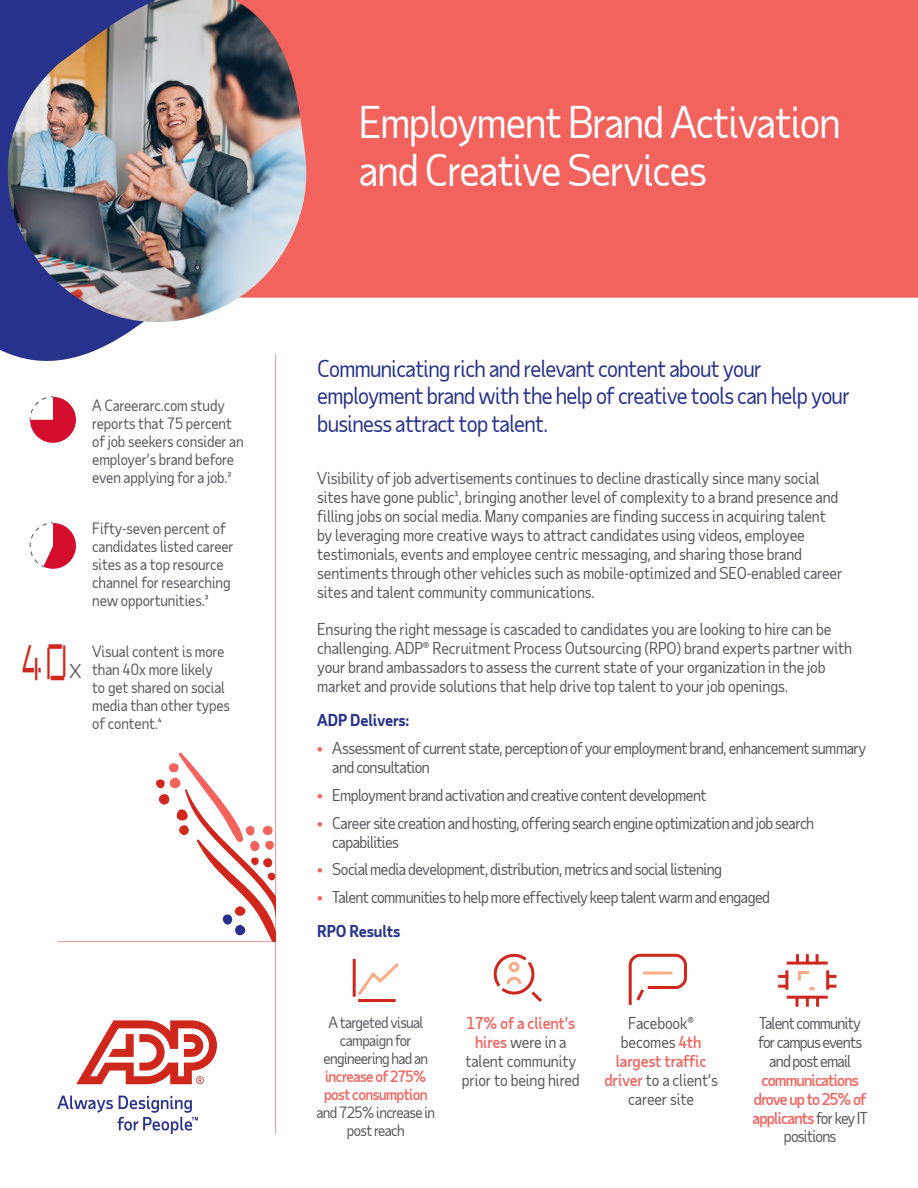
<style>
.page{position:relative;width:918px;height:1188px;background:#fff}
.page>*{position:absolute;margin:0;border:0;box-sizing:border-box;transform-origin:0 0}
.Accent_-_quote{font:44.85px "Taub Display 100";color:#d0271d}
.Fact_sheet_title{font:42px/48px "Taub Sans";letter-spacing:-.025em;color:#fff}
.First-level_headline{font:22.5px/27.9px "Taub Sans";letter-spacing:-.03em;color:#26328c}
.First-level_headline-2{font:15.75px/18.9px "Taub Sans";letter-spacing:-.01em;color:#54565a}
.First-level_headline-3{font:15.75px/18.9px "Taub Sans";letter-spacing:-.035em;color:#54565a}
.First-level_headline-4{font:15.75px/18.9px "Taub Sans";letter-spacing:-.05em;color:#54565a;text-align:center}
.Second-level_heading{font:700 15.75px "Taub Sans";letter-spacing:-.01em;color:#26328c}
.First-level_headline-5{font:15px/18px "Taub Sans";letter-spacing:-.01em;color:#54565a}
.First-level_headline-6{font:15px/18px "Taub Sans";letter-spacing:-.04em;color:#54565a;text-align:center}
.s1{font-family:"Taub Sans";font-weight:300;font-size:28.05px;color:#54565a}
.s2{color:#f2635d}
.s3{font-weight:500;color:#f2635d}
</style>
<div class="page">
<hr style="left:57px;top:941px;width:218px;height:1px;background:#d0271d">
<div style="left:0;top:0;width:918px;height:297px;background:#f2635d"></div>
<hr style="left:0;top:297px;width:918px;height:1px;background:#d0271d">
<svg style="left:76px;top:1020px;width:141px;height:64px"></svg>
<svg style="left:57px;top:1096px;width:141px;height:38px"></svg>
<svg style="left:0;top:0;width:277px;height:399px"></svg>
<img style="left:8px;top:0;width:299px;height:324px">
<hr style="left:275px;top:354px;width:1px;height:780px;background:#d0271d">
<svg style="left:29px;top:396px;width:47px;height:47px"></svg>
<svg style="left:29px;top:522px;width:47px;height:47px"></svg>
<svg style="left:155px;top:753px;width:120px;height:189px"></svg>
<hr style="left:358px;top:999px;width:38px;height:3px;background:#d1261c">
<hr style="left:353px;top:959px;width:3px;height:38px;background:#d1261c">
<svg style="left:355px;top:960px;width:44px;height:37px"></svg>
<svg style="left:493px;top:954px;width:49px;height:48px"></svg>
<svg style="left:628px;top:953px;width:59px;height:52px"></svg>
<hr style="left:643px;top:972px;width:29px;height:3px;background:#f9ac84">
<svg style="left:778px;top:975px;width:7px;height:3px"></svg>
<svg style="left:778px;top:985px;width:7px;height:3px"></svg>
<svg style="left:829px;top:975px;width:7px;height:3px"></svg>
<svg style="left:829px;top:985px;width:7px;height:3px"></svg>
<hr style="left:785px;top:970px;width:3px;height:20px;background:#d1261c">
<hr style="left:826px;top:970px;width:3px;height:20px;background:#d1261c">
<hr style="left:787px;top:962px;width:41px;height:3px;background:#d1261c">
<svg style="left:796px;top:954px;width:23px;height:53px"></svg>
<hr style="left:787px;top:996px;width:41px;height:3px;background:#d1261c">
<p class="Accent_-_quote" style="left:20px;top:633px;width:64px">40<span class="s1">x</span></p>
<p class="First-level_headline-5" style="left:92px;top:397px;width:153px">A Careerarc.com study reports that 75 percent of job seekers consider an employer’s brand before even applying for a job.²</p>
<p class="First-level_headline-5" style="left:92px;top:520px;width:143px">Fifty-seven percent of candidates listed career sites as a top resource channel for researching new opportunities.³</p>
<p class="First-level_headline-5" style="left:92px;top:643px;width:139px">Visual content is more than 40x more likely<br>to get shared on social media than other types of content.⁴</p>
<p class="Fact_sheet_title" style="left:359px;top:98px;width:483px">Employment Brand Activation and Creative Services</p>
<p class="First-level_headline" style="left:317px;top:354px;width:534px">Communicating rich and relevant content about your employment brand with the help of creative tools can help your business attract top talent.</p>
<p class="First-level_headline-2" style="left:317px;top:469px;width:527px">Visibility of job advertisements continues to decline drastically since many social sites have gone public¹, bringing another level of complexity to a brand presence and filling jobs on social media. Many companies are finding success in acquiring talent by leveraging more creative ways to attract candidates using videos, employee testimonials, events and employee centric messaging, and sharing those brand sentiments through other vehicles such as mobile-optimized and SEO-enabled career sites and talent community communications.</p>
<p class="First-level_headline-2" style="left:317px;top:620px;width:536px">Ensuring the right message is cascaded to candidates you are looking to hire can be challenging. ADP® Recruitment Process Outsourcing (RPO) brand experts partner with your brand ambassadors to assess the current state of your organization in the job market and provide solutions that help drive top talent to your job openings.</p>
<p class="Second-level_heading" style="left:317px;top:710px;width:94px">ADP Delivers:</p>
<p class="First-level_headline-3" style="left:332px;top:738px;width:536px;text-indent:-15px"><span class="s2">•</span> Assessment of current state, perception of your employment brand, enhancement summary and consultation</p>
<p class="First-level_headline-3" style="left:317px;top:785px;width:391px"><span class="s2">•</span> Employment brand activation and creative content development</p>
<p class="First-level_headline-3" style="left:332px;top:813px;width:484px;text-indent:-15px"><span class="s2">•</span> Career site creation and hosting, offering search engine optimization and job search capabilities</p>
<p class="First-level_headline-3" style="left:317px;top:860px;width:406px"><span class="s2">•</span> Social media development, distribution, metrics and social listening</p>
<p class="First-level_headline-3" style="left:317px;top:888px;width:454px"><span class="s2">•</span> Talent communities to help more effectively keep talent warm and engaged</p>
<p class="Second-level_heading" style="left:317px;top:921px;width:85px">RPO Results</p>
<p class="First-level_headline-6" style="left:317px;top:1013px;width:120px">A targeted visual campaign for engineering had an <span class="s3">increase of 275% post consumption </span>and 725% increase in post reach</p>
<p class="First-level_headline-2" style="left:462px;top:1013px;width:119px;text-align:center"><span class="s3">17% of a client’s hires</span> were in a talent community prior to being hired</p>
<p class="First-level_headline-2" style="left:604px;top:1013px;width:115px;text-align:center">Facebook® becomes <span class="s3">4th largest traffic driver</span> to a client’s career site</p>
<p class="First-level_headline-4" style="left:752px;top:1013px;width:117px">Talent community for campus events and post email <span class="s3">communications drove up to 25% of applicants</span> for key IT positions</p>
</div>
